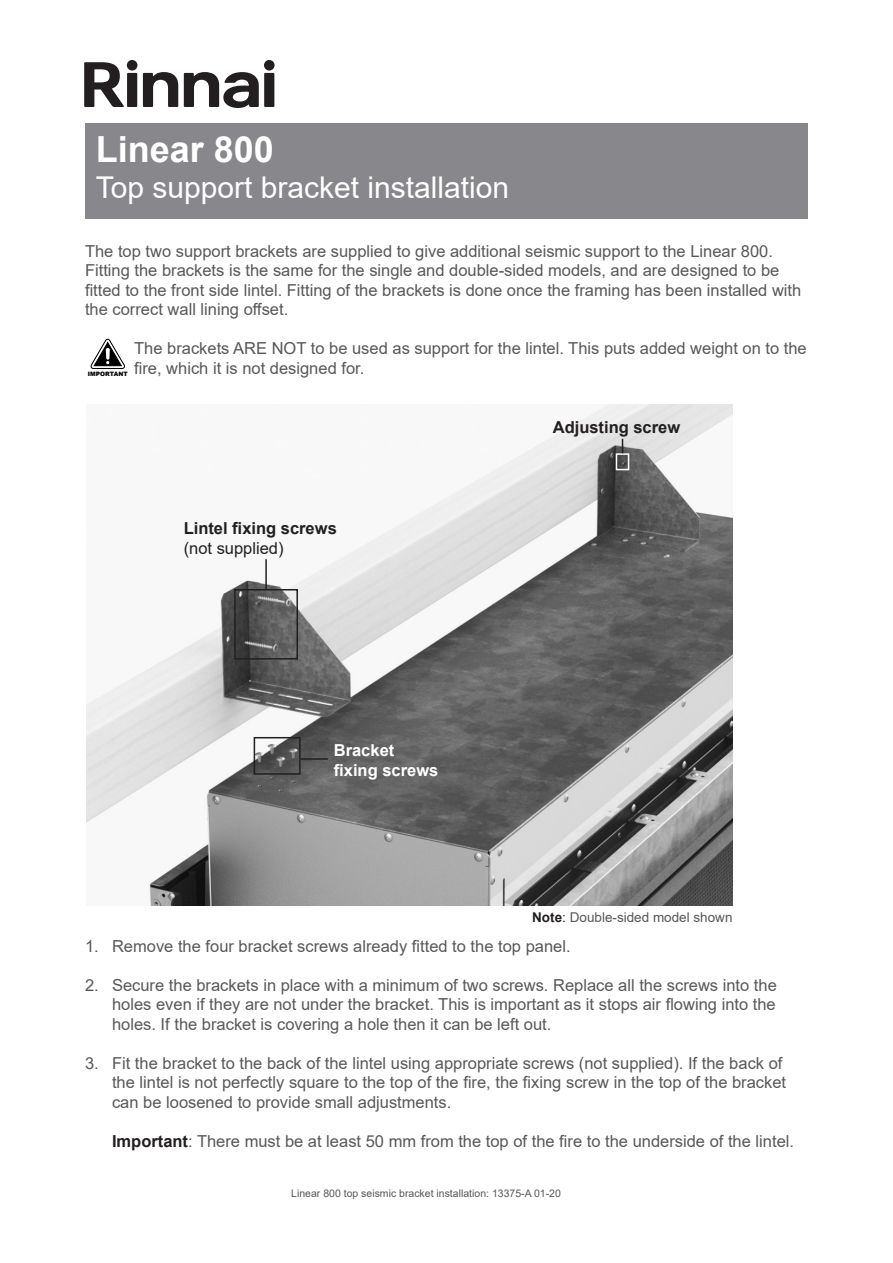
<style>
.page{position:relative;width:893px;height:1263px;background:#fff}
.page>*{position:absolute;margin:0;border:0;box-sizing:border-box;transform-origin:0 0}
.t1{font:700 36px "Arial";color:#fff}
.t2{font:30px "Arial";color:#fff}
.t3{font:16.5px/19.5px "Arial";color:#57585a}
.t4{font:700 16.5px/19.5px "Arial";color:#231f20}
.t5{font:700 16.5px "Arial";color:#fff}
.t6{font:13.5px "Arial";color:#57585a}
.t7{font:10.5px "Arial";color:#57585a}
.t8{font:900 6px "Arial";color:#000}
.s1{font-weight:400}
.s2{font-weight:700;color:#231f20}
.s3{color:#231f20}
</style>
<div class="page">
<div style="left:127px;top:60px;width:10px;height:11px;background:#231f20;border-radius:50%"></div>
<div style="left:127px;top:73px;width:10px;height:34px;background:#231f20"></div>
<svg style="left:143px;top:72px;width:35px;height:35px"></svg>
<div style="left:264px;top:60px;width:11px;height:11px;background:#231f20;border-radius:50%"></div>
<div style="left:264px;top:73px;width:10px;height:34px;background:#231f20"></div>
<svg style="left:84px;top:62px;width:40px;height:45px"></svg>
<svg style="left:184px;top:72px;width:75px;height:36px"></svg>
<div style="left:85px;top:123px;width:723px;height:96px;background:#88888c"></div>
<svg style="left:91px;top:339px;width:34px;height:30px"></svg>
<svg style="left:106px;top:348px;width:4px;height:12px"></svg>
<img style="left:86px;top:404px;width:647px;height:502px">
<hr style="left:301px;top:758px;width:27px;height:2px;background:#231f20">
<div style="left:254px;top:737px;width:47px;height:38px;border:2px solid #231f20"></div>
<div style="left:234px;top:589px;width:64px;height:71px;border:2px solid #231f20"></div>
<hr style="left:265px;top:559px;width:2px;height:30px;background:#231f20">
<div style="left:616px;top:453px;width:13px;height:17px;border:2px solid #fff"></div>
<svg style="left:622px;top:439px;width:1px;height:14px"></svg>
<p class="t1" style="left:96px;top:124px;width:180px">Linear 800</p>
<p class="t2" style="left:96px;top:167px;width:415px">Top support bracket installation</p>
<p class="t3" style="left:85px;top:241px;width:718px">The top two support brackets are supplied to give additional seismic support to the Linear 800.<br>Fitting the brackets is the same for the single and double-sided models, and are designed to be fitted to the front side lintel. Fitting of the brackets is done once the framing has been installed with the correct wall lining offset.</p>
<p class="t3" style="left:134px;top:338px;width:674px">The brackets ARE NOT to be used as support for the lintel. This puts added weight on to the</p>
<p class="t8" style="left:88px;top:369px;width:41px">IMPORTANT</p>
<p class="t3" style="left:134px;top:358px;width:232px">fire, which it is not designed for.</p>
<p class="t4" style="left:184px;top:519px;width:155px">Lintel fixing screws <span class="s1">(not supplied)</span></p>
<p class="t5" style="left:334px;top:739px;width:62px">Bracket</p>
<p class="t5" style="left:334px;top:758px;width:106px">fixing screws</p>
<p class="t4" style="left:553px;top:418px;width:129px">Adjusting screw</p>
<p class="t6" style="left:532px;top:907px;width:202px"><span class="s2">Note</span><span class="s3">:</span> Double-sided model shown</p>
<p class="t3" style="left:85px;top:936px;width:487px">1. Remove the four bracket screws already fitted to the top panel.</p>
<p class="t3" style="left:112px;top:975px;width:666px;text-align:justify;text-indent:-27px">2. Secure the brackets in place with a minimum of two screws. Replace all the screws into the holes even if they are not under the bracket. This is important as it stops air flowing into the holes. If the bracket is covering a hole then it can be left out.</p>
<p class="t3" style="left:112px;top:1053px;width:676px;text-indent:-27px">3. Fit the bracket to the back of the lintel using appropriate screws (not supplied). If the back of the lintel is not perfectly square to the top of the fire, the fixing screw in the top of the bracket can be loosened to provide small adjustments.</p>
<p class="t3" style="left:112px;top:1131px;width:684px"><span class="s2">Important</span>: There must be at least 50 mm from the top of the fire to the underside of the lintel.</p>
<p class="t7" style="left:291px;top:1186px;width:271px">Linear 800 top seismic bracket installation: 13375-A 01-20</p>
</div>
